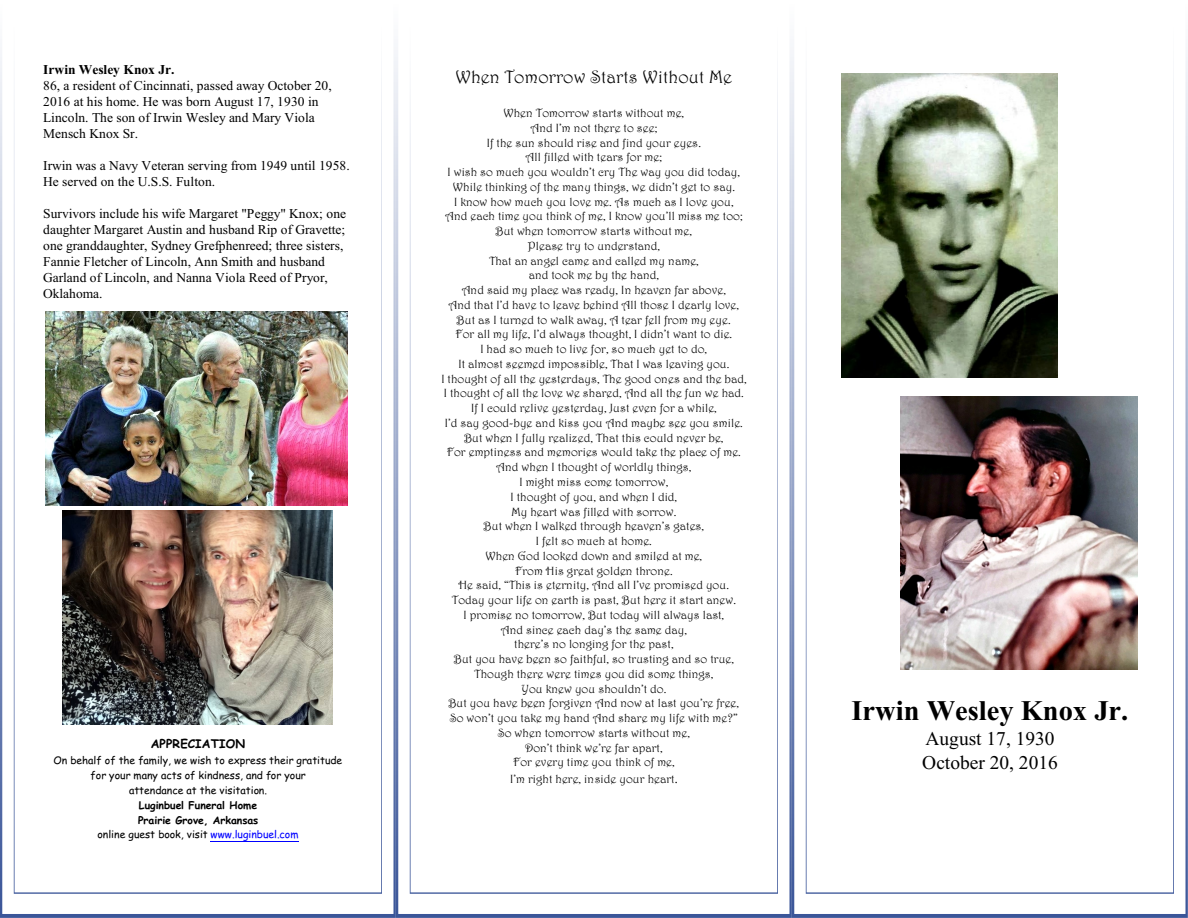
<style>
.page{position:relative;width:1188px;height:918px;background:#fff}
.page>*{position:absolute;margin:0;border:0;box-sizing:border-box;transform-origin:0 0}
.t1{font:700 28.5px "Times New Roman";color:#000}
.t2{font:19.5px/23.2px "Times New Roman";color:#000}
.t3{font:18px "Harrington";letter-spacing:.01em;color:#000}
.t4{font:13.5px/16px "Times New Roman";color:#000}
.t5{font:700 13.5px "Times New Roman";color:#000}
.t6{font:12px/14.7px "Harrington";color:#000;text-align:center}
.t7{font:700 12px "Comic Sans MS";letter-spacing:.005em;color:#000}
.t8{font:10.5px/15px "Comic Sans MS";color:#000;text-align:center}
.t9{font:700 10.5px/15px "Comic Sans MS";color:#000;text-align:center}
.s1{font-weight:400}
.s2{font-weight:400;color:#00f}
.s3{font-size:13.5px}
</style>
<div class="page">
<img style="left:0;top:50px;width:1188px;height:868px">
<img style="left:14px;top:50px;width:368px;height:844px">
<img style="left:410px;top:50px;width:368px;height:844px">
<img style="left:806px;top:50px;width:368px;height:844px">
<img style="left:45px;top:311px;width:303px;height:194px">
<img style="left:62px;top:510px;width:270px;height:214px">
<hr style="left:211px;top:841px;width:88px;height:1px;background:#00f">
<img style="left:841px;top:74px;width:217px;height:303px">
<img style="left:900px;top:397px;width:238px;height:272px">
<p class="t5" style="left:43px;top:65px;width:133px">Irwin Wesley Knox Jr.</p>
<p class="t4" style="left:43px;top:79px;width:290px">86, a resident of Cincinnati, passed away October 20, 2016 at his home. He was born August 17, 1930 in Lincoln. The son of Irwin Wesley and Mary Viola Mensch Knox Sr.</p>
<p class="t4" style="left:43px;top:159px;width:308px">Irwin was a Navy Veteran serving from 1949 until 1958.<br>He served on the U.S.S. Fulton.</p>
<p class="t4" style="left:43px;top:207px;width:304px">Survivors include his wife Margaret "Peggy" Knox; one daughter Margaret Austin and husband Rip of Gravette; one granddaughter, Sydney Grefphenreed; three sisters, Fannie Fletcher of Lincoln, Ann Smith and husband Garland of Lincoln, and Nanna Viola Reed of Pryor, Oklahoma.</p>
<p class="t7" style="left:151px;top:739px;width:96px">APPRECIATION</p>
<p class="t8" style="left:53px;top:753px;width:290px">On behalf of the family, we wish to express their gratitude for your many acts of kindness, and for your<br>attendance at the visitation.</p>
<p class="t9" style="left:97px;top:798px;width:203px">Luginbuel Funeral Home<br>Prairie Grove, Arkansas<br><span class="s1">online guest book, visit</span> <span class="s2">www.luginbuel.com</span></p>
<h3 class="t3" style="left:455px;top:66px;width:278px">When Tomorrow Starts Without Me</h3>
<p class="t6" style="left:441px;top:105px;width:307px">When Tomorrow starts without me,<br>And I’m not there to see;<br>If the sun should rise and find your eyes.<br>All filled with tears for me;<br>I wish so much you wouldn’t cry The way you did today, While thinking of the many things, we didn’t get to say.<br>I know how much you love me. As much as I love you,<br>And each time you think of me, I know you’ll miss me too; But when tomorrow starts without me,<br>Please try to understand,<br>That an angel came and called my name,<br>and took me by the hand,<br>And said my place was ready, In heaven far above,<br>And that I’d have to leave behind All those I dearly love, But as I turned to walk away, A tear fell from my eye.<br>For all my life, I’d always thought, I didn’t want to die.<br>I had so much to live for, so much yet to do,<br>It almost seemed impossible, That I was leaving you.<br>I thought of all the yesterdays, The good ones and the bad, I thought of all the love we shared, And all the fun we had.<br>If I could relive yesterday, Just even for a while,<br>I’d say good-bye and kiss you And maybe see you smile.<br>But when I fully realized, That this could never be,<br>For emptiness and memories would take the place of me.<br>And when I thought of worldly things,<br>I might miss come tomorrow,<br>I thought of you, and when I did,<br>My heart was filled with sorrow.<br>But when I walked through heaven’s gates,<br>I felt so much at home.<br>When God looked down and smiled at me,<br>From His great golden throne.<br>He said, “This is eternity, And all I’ve promised you.<br>Today your life on earth is past, But here it start anew.<br>I promise no tomorrow, But today will always last,<br>And since each day’s the same day,<br>there’s no longing for the past,<br>But you have been so faithful, so trusting and so true, Though there were times you did some things,<br>You knew you shouldn’t do.<br>But you have been forgiven And now at last you’re free, So won’t you take my hand And share my life with me?”<br>So when tomorrow starts without me,<br>Don’t think we’re far apart,<br>For every time you think of me,</p>
<p class="t6" style="left:510px;top:771px;width:169px">I’m right here, inside your heart<span class="s3">.</span></p>
<h1 class="t1" style="left:852px;top:701px;width:278px">Irwin Wesley Knox Jr.</h1>
<h2 class="t2" style="left:922px;top:729px;width:137px">August 17, 1930<br>October 20, 2016</h2>
</div>
